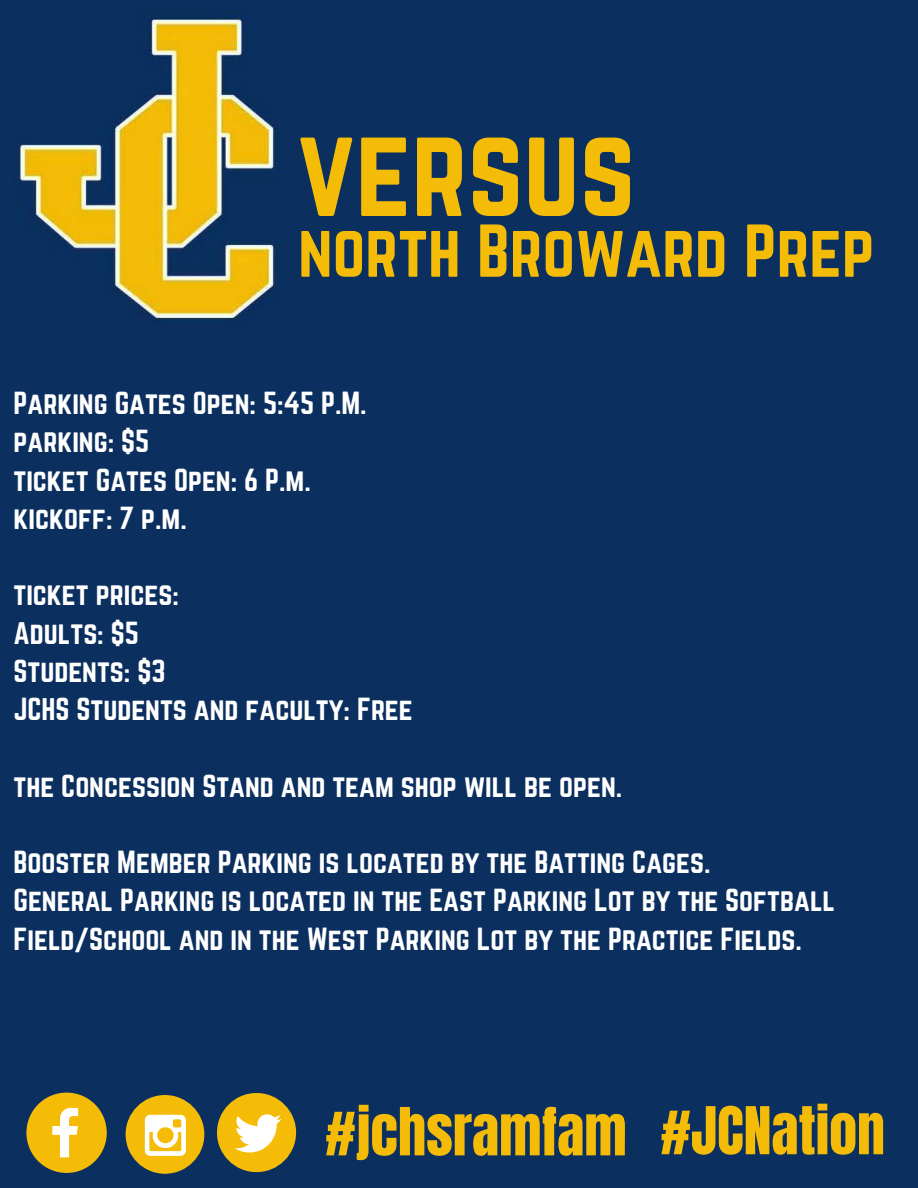
<style>
.page{position:relative;width:918px;height:1188px;background:#0b2f5f}
.page>*{position:absolute;margin:0;border:0;box-sizing:border-box;transform-origin:0 0}
.t1{font:112.05px "Norwester";color:#f4bc07}
.t2{font:65.4px "Norwester";color:#f4bc07}
.t3{font:55.95px "Anton";color:#f4bc07}
.t4{font:28.05px/38.2px "Norwester";color:#fff}
</style>
<div class="page">
<svg style="left:26px;top:1093px;width:81px;height:80px"></svg>
<div style="left:126px;top:1095px;width:78px;height:79px;background:#f4bc07;border-radius:50%"></div>
<svg style="left:145px;top:1115px;width:41px;height:41px"></svg>
<div style="left:217px;top:1093px;width:79px;height:79px;background:#f4bc07;border-radius:50%"></div>
<svg style="left:234px;top:1114px;width:48px;height:39px"></svg>
<img style="left:16px;top:16px;width:263px;height:307px">
<h1 class="t1" style="left:297px;top:118px;width:340px">versus</h1>
<h2 class="t2" style="left:298px;top:220px;width:578px">north Broward Prep</h2>
<p class="t4" style="left:14px;top:385px;width:355px">Parking Gates Open: 5:45 P.M. parking: $5<br>ticket Gates Open: 6 P.m. kickoff: 7 p.m.</p>
<p class="t4" style="left:14px;top:576px;width:401px">ticket prices:<br>Adults: $5<br>Students: $3<br>JCHS Students and faculty: Free</p>
<p class="t4" style="left:14px;top:768px;width:610px">the Concession Stand and team shop will be open.</p>
<p class="t4" style="left:14px;top:844px;width:823px">Booster Member Parking is located by the Batting Cages.<br>General Parking is located in the East Parking Lot by the Softball<br>Field/School and in the West Parking Lot by the Practice Fields.</p>
<h3 class="t3" style="left:325px;top:1092px;width:303px">#jchsramfam</h3>
<h3 class="t3" style="left:660px;top:1091px;width:226px">#JCNation</h3>
</div>
